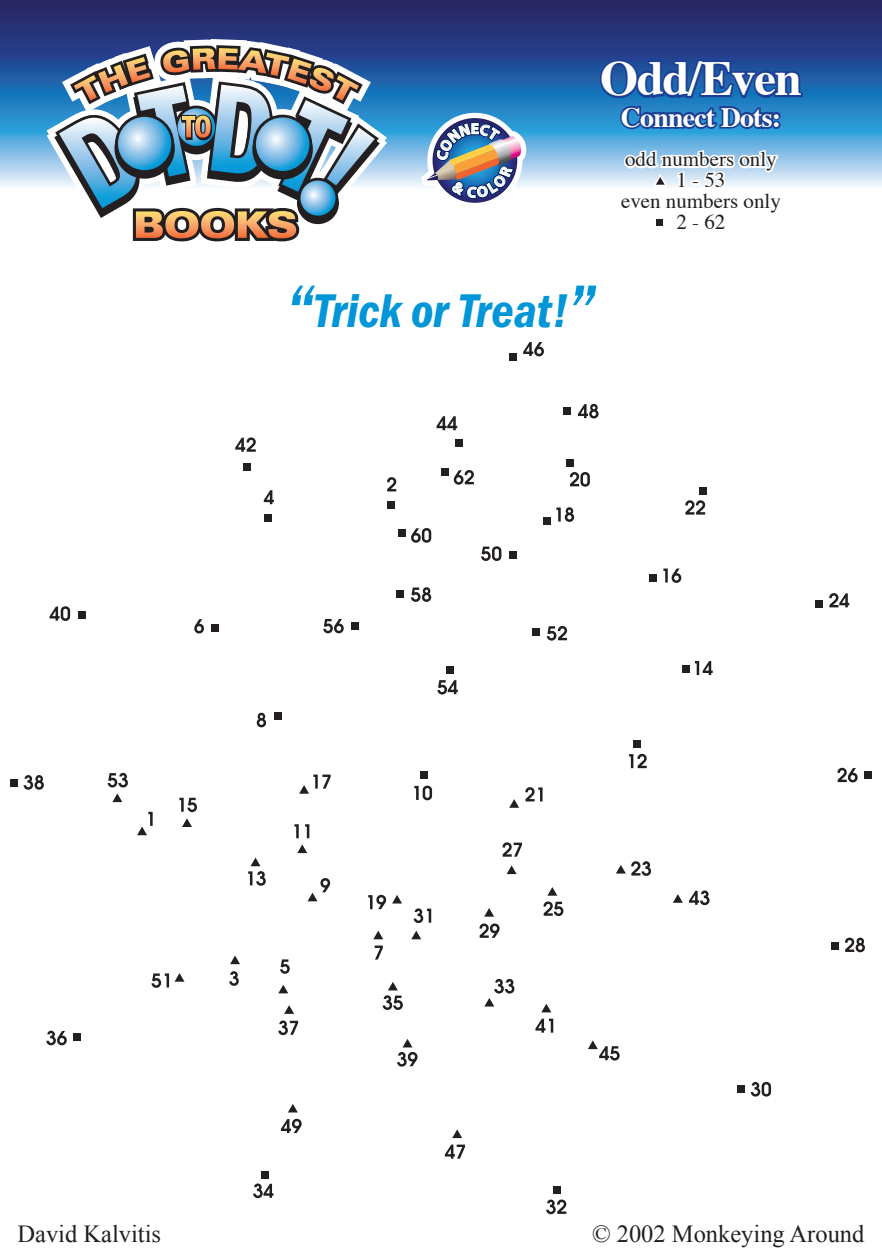
<style>
.page{position:relative;width:882px;height:1260px;background:#fff}
.page>*{position:absolute;margin:0;border:0;box-sizing:border-box;transform-origin:0 0}
.t1{font:italic 600 condensed 49px "Franklin Gothic Itc T";color:#0196d7}
.t2{font:700 49px "Times";letter-spacing:-.03em;color:#fff}
.t3{font:700 28px "Times";letter-spacing:-.03em;color:#fff}
.t4{font:24.5px "Times New Roman";color:#231f20}
.t5{font:21px/21px "Times";color:#231f20;text-align:center}
.t6{font:700 15.22px "Myriad Pro";color:#fff}
.s1{font-size:70px}
</style>
<div class="page">
<svg style="left:400px;top:0;width:482px;height:187px;background:#37609f"></svg>
<svg style="left:0;top:0;width:400px;height:242px"></svg>
<div style="left:427px;top:113px;width:96px;height:95px;border:10px solid #fff;border-radius:50%"></div>
<svg style="left:137px;top:812px;width:16px;height:23px"></svg>
<svg style="left:387px;top:477px;width:9px;height:14px"></svg>
<div style="left:388px;top:501px;width:7px;height:8px;background:#231f20"></div>
<svg style="left:229px;top:971px;width:10px;height:15px"></svg>
<svg style="left:230px;top:956px;width:10px;height:8px"></svg>
<svg style="left:264px;top:490px;width:10px;height:14px"></svg>
<div style="left:265px;top:514px;width:7px;height:7px;background:#231f20"></div>
<svg style="left:280px;top:959px;width:10px;height:15px"></svg>
<svg style="left:278px;top:985px;width:10px;height:8px"></svg>
<svg style="left:194px;top:619px;width:10px;height:15px"></svg>
<div style="left:211px;top:624px;width:7px;height:7px;background:#231f20"></div>
<svg style="left:375px;top:946px;width:8px;height:14px"></svg>
<svg style="left:373px;top:931px;width:10px;height:8px"></svg>
<svg style="left:257px;top:713px;width:9px;height:14px"></svg>
<div style="left:274px;top:712px;width:7px;height:7px;background:#231f20"></div>
<svg style="left:308px;top:878px;width:22px;height:23px"></svg>
<svg style="left:414px;top:786px;width:18px;height:14px"></svg>
<div style="left:420px;top:772px;width:7px;height:7px;background:#231f20"></div>
<svg style="left:294px;top:824px;width:5px;height:14px"></svg>
<svg style="left:305px;top:824px;width:4px;height:14px"></svg>
<svg style="left:297px;top:844px;width:10px;height:9px"></svg>
<svg style="left:629px;top:754px;width:18px;height:14px"></svg>
<div style="left:633px;top:740px;width:8px;height:7px;background:#231f20"></div>
<svg style="left:248px;top:858px;width:18px;height:28px"></svg>
<svg style="left:695px;top:661px;width:18px;height:14px"></svg>
<div style="left:682px;top:666px;width:7px;height:7px;background:#231f20"></div>
<svg style="left:179px;top:798px;width:18px;height:14px"></svg>
<svg style="left:182px;top:818px;width:10px;height:9px"></svg>
<svg style="left:663px;top:569px;width:18px;height:14px"></svg>
<div style="left:649px;top:574px;width:8px;height:8px;background:#231f20"></div>
<svg style="left:299px;top:775px;width:32px;height:19px"></svg>
<svg style="left:556px;top:507px;width:18px;height:15px"></svg>
<div style="left:543px;top:517px;width:8px;height:8px;background:#231f20"></div>
<svg style="left:368px;top:895px;width:18px;height:14px"></svg>
<svg style="left:392px;top:895px;width:10px;height:9px"></svg>
<svg style="left:570px;top:472px;width:20px;height:15px"></svg>
<div style="left:566px;top:459px;width:8px;height:8px;background:#231f20"></div>
<svg style="left:525px;top:787px;width:18px;height:14px"></svg>
<svg style="left:509px;top:799px;width:10px;height:9px"></svg>
<svg style="left:685px;top:500px;width:20px;height:15px"></svg>
<div style="left:699px;top:487px;width:8px;height:8px;background:#231f20"></div>
<svg style="left:616px;top:861px;width:35px;height:15px"></svg>
<svg style="left:829px;top:593px;width:20px;height:14px"></svg>
<div style="left:815px;top:600px;width:7px;height:8px;background:#231f20"></div>
<svg style="left:544px;top:887px;width:19px;height:29px"></svg>
<svg style="left:838px;top:768px;width:20px;height:14px"></svg>
<div style="left:864px;top:771px;width:8px;height:8px;background:#231f20"></div>
<svg style="left:502px;top:842px;width:20px;height:15px"></svg>
<svg style="left:507px;top:865px;width:10px;height:9px"></svg>
<svg style="left:845px;top:938px;width:20px;height:14px"></svg>
<div style="left:831px;top:942px;width:8px;height:8px;background:#231f20"></div>
<svg style="left:479px;top:924px;width:21px;height:14px"></svg>
<svg style="left:484px;top:908px;width:10px;height:9px"></svg>
<svg style="left:751px;top:1082px;width:20px;height:15px"></svg>
<div style="left:737px;top:1086px;width:8px;height:7px;background:#231f20"></div>
<svg style="left:414px;top:908px;width:17px;height:15px"></svg>
<svg style="left:411px;top:931px;width:10px;height:8px"></svg>
<svg style="left:546px;top:1200px;width:20px;height:14px"></svg>
<div style="left:553px;top:1186px;width:7px;height:8px;background:#231f20"></div>
<svg style="left:484px;top:979px;width:30px;height:28px"></svg>
<svg style="left:253px;top:1184px;width:21px;height:14px"></svg>
<div style="left:261px;top:1171px;width:7px;height:8px;background:#231f20"></div>
<svg style="left:383px;top:982px;width:20px;height:28px"></svg>
<svg style="left:46px;top:1031px;width:21px;height:14px"></svg>
<div style="left:73px;top:1033px;width:8px;height:8px;background:#231f20"></div>
<svg style="left:278px;top:1020px;width:20px;height:15px"></svg>
<svg style="left:284px;top:1005px;width:10px;height:9px"></svg>
<svg style="left:24px;top:775px;width:20px;height:15px"></svg>
<div style="left:11px;top:779px;width:7px;height:7px;background:#231f20"></div>
<svg style="left:397px;top:1039px;width:21px;height:28px"></svg>
<svg style="left:49px;top:606px;width:21px;height:15px"></svg>
<div style="left:78px;top:611px;width:7px;height:8px;background:#231f20"></div>
<svg style="left:535px;top:1019px;width:18px;height:14px"></svg>
<svg style="left:541px;top:1004px;width:10px;height:8px"></svg>
<svg style="left:235px;top:437px;width:21px;height:15px"></svg>
<div style="left:243px;top:463px;width:8px;height:8px;background:#231f20"></div>
<svg style="left:689px;top:890px;width:21px;height:15px"></svg>
<svg style="left:673px;top:894px;width:10px;height:9px"></svg>
<svg style="left:437px;top:416px;width:20px;height:14px"></svg>
<div style="left:455px;top:439px;width:8px;height:8px;background:#231f20"></div>
<svg style="left:588px;top:1040px;width:32px;height:21px"></svg>
<svg style="left:523px;top:342px;width:21px;height:14px"></svg>
<div style="left:509px;top:353px;width:8px;height:8px;background:#231f20"></div>
<svg style="left:445px;top:1145px;width:20px;height:14px"></svg>
<svg style="left:452px;top:1129px;width:10px;height:9px"></svg>
<svg style="left:578px;top:404px;width:21px;height:14px"></svg>
<div style="left:563px;top:408px;width:8px;height:7px;background:#231f20"></div>
<svg style="left:281px;top:1119px;width:21px;height:14px"></svg>
<svg style="left:288px;top:1104px;width:10px;height:9px"></svg>
<svg style="left:481px;top:546px;width:20px;height:15px"></svg>
<div style="left:509px;top:551px;width:8px;height:8px;background:#231f20"></div>
<svg style="left:151px;top:973px;width:18px;height:15px"></svg>
<svg style="left:175px;top:973px;width:10px;height:9px"></svg>
<svg style="left:547px;top:626px;width:20px;height:15px"></svg>
<div style="left:532px;top:628px;width:8px;height:8px;background:#231f20"></div>
<svg style="left:108px;top:773px;width:20px;height:14px"></svg>
<svg style="left:112px;top:793px;width:10px;height:9px"></svg>
<svg style="left:437px;top:680px;width:21px;height:15px"></svg>
<div style="left:446px;top:666px;width:7px;height:8px;background:#231f20"></div>
<svg style="left:323px;top:619px;width:21px;height:14px"></svg>
<div style="left:351px;top:622px;width:8px;height:8px;background:#231f20"></div>
<svg style="left:411px;top:587px;width:20px;height:15px"></svg>
<div style="left:396px;top:590px;width:8px;height:8px;background:#231f20"></div>
<svg style="left:411px;top:528px;width:20px;height:15px"></svg>
<div style="left:398px;top:529px;width:8px;height:8px;background:#231f20"></div>
<svg style="left:454px;top:470px;width:20px;height:15px"></svg>
<div style="left:441px;top:468px;width:8px;height:8px;background:#231f20"></div>
<svg style="left:598px;top:58px;width:207px;height:168px"></svg>
<img style="left:421px;top:120px;width:106px;height:81px">
<p class="t6" style="left:471px;top:119px;width:10px">E</p>
<h1 class="t2" style="left:600px;top:32px;width:204px">Odd/Even</h1>
<h2 class="t3" style="left:621px;top:91px;width:162px">Connect Dots:</h2>
<p class="t5" style="left:621px;top:147px;width:161px">odd numbers only<br>1 - 53<br>even numbers only<br>2 - 62</p>
<h1 class="t1" style="left:287px;top:283px;width:309px"><span class="s1">“</span>Trick or Treat!<span class="s1">”</span></h1>
<p class="t4" style="left:17px;top:1217px;width:145px">David Kalvitis</p>
<p class="t4" style="left:592px;top:1217px;width:274px">© 2002 Monkeying Around</p>
</div>
